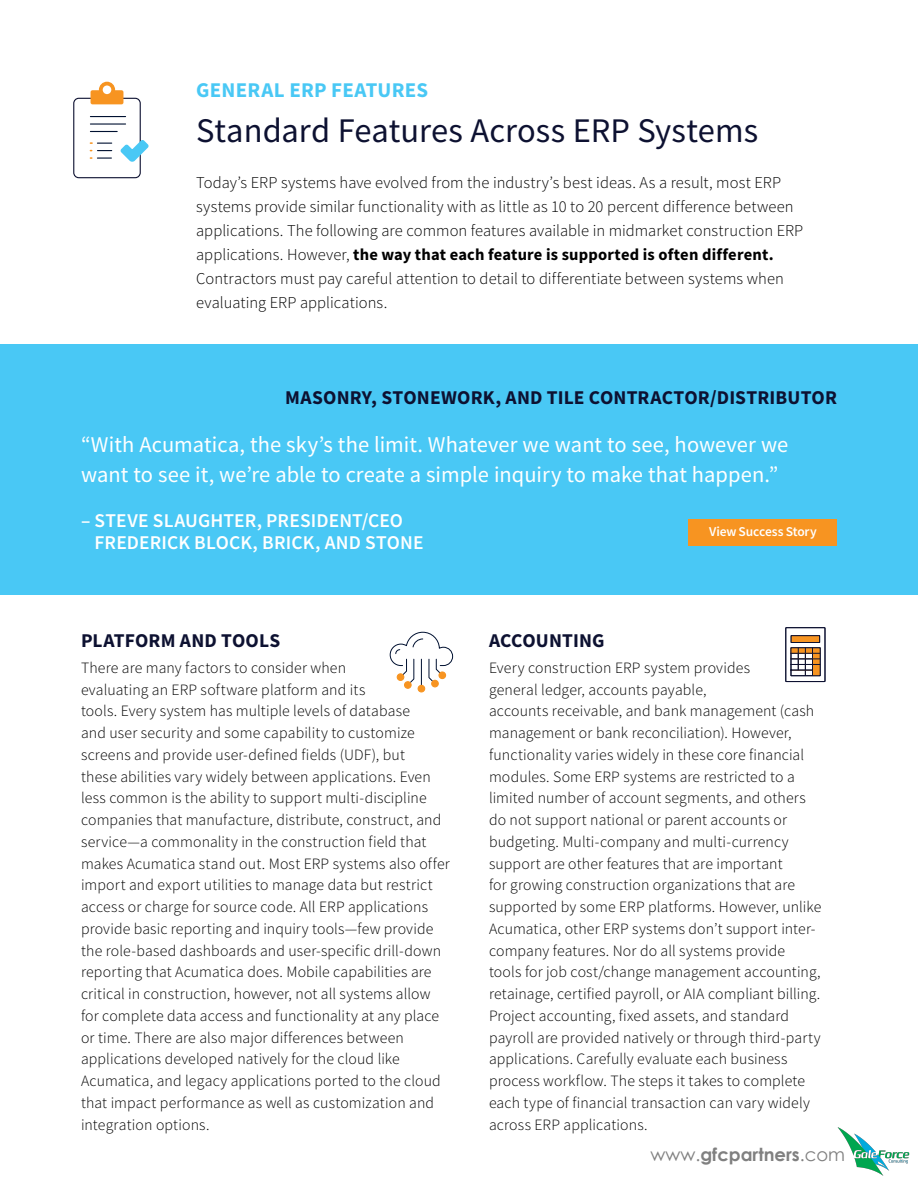
<style>
.page{position:relative;width:918px;height:1188px;background:#fff}
.page>*{position:absolute;margin:0;border:0;box-sizing:border-box;transform-origin:0 0}
.t1{font:34.5px "Source Sans Pro";color:#0d1131}
.t2{font:22.5px/30px "Source Sans Pro";color:#fff}
.t3{font:700 21px "Source Sans Pro";letter-spacing:.01em;color:#49c8f5}
.t4{font:700 19.5px "Source Sans Pro";letter-spacing:.01em;color:#0d1131}
.t5{font:600 19.5px/22.5px "Source Sans Pro";letter-spacing:.005em;color:#fff}
.t6{font:700 18px "Century Gothic";color:#808080}
.t7{font:300 16.5px/24px "Source Sans Pro";letter-spacing:.005em;color:#000}
.t8{font:300 15.75px/21.8px "Source Sans Pro";letter-spacing:.01em;color:#000}
.t9{font:600 13.5px "Source Sans Pro";letter-spacing:-.01em;color:#fff}
.s1{font-weight:700}
.s2{font-weight:400}
</style>
<div class="page">
<div style="left:0;top:344px;width:918px;height:250px;background:#49c8f5"></div>
<div style="left:689px;top:519px;width:148px;height:27px;background:#f79421"></div>
<div style="left:73px;top:98px;width:68px;height:80px;border:1px solid #0d1131;border-radius:5px"></div>
<svg style="left:91px;top:82px;width:32px;height:22px"></svg>
<hr style="left:90px;top:116px;width:36px;height:1px;background:#001131">
<svg style="left:90px;top:131px;width:27px;height:1px"></svg>
<hr style="left:90px;top:123px;width:36px;height:2px;background:#001131">
<svg style="left:90px;top:142px;width:22px;height:2px"></svg>
<svg style="left:90px;top:157px;width:21px;height:2px"></svg>
<svg style="left:98px;top:150px;width:14px;height:1px"></svg>
<svg style="left:120px;top:138px;width:29px;height:26px"></svg>
<svg style="left:389px;top:632px;width:64px;height:56px"></svg>
<div style="left:404px;top:681px;width:8px;height:8px;border:1px solid #f79421;border-radius:50%"></div>
<div style="left:439px;top:672px;width:7px;height:7px;background:#f79421;border-radius:50%"></div>
<div style="left:438px;top:671px;width:8px;height:8px;border:1px solid #f79421;border-radius:50%"></div>
<div style="left:432px;top:680px;width:6px;height:7px;background:#f79421;border-radius:50%"></div>
<div style="left:431px;top:680px;width:8px;height:7px;border:1px solid #f79421;border-radius:50%"></div>
<div style="left:418px;top:685px;width:7px;height:7px;background:#f79421;border-radius:50%"></div>
<div style="left:418px;top:685px;width:7px;height:7px;border:1px solid #f79421;border-radius:50%"></div>
<div style="left:785px;top:627px;width:40px;height:55px;border:1px solid #0d1131"></div>
<div style="left:791px;top:635px;width:29px;height:8px;background:#f79421;border:1px solid #0d1131"></div>
<svg style="left:790px;top:647px;width:31px;height:29px"></svg>
<img style="left:837px;top:1127px;width:73px;height:49px">
<h3 class="t3" style="left:196px;top:76px;width:234px">GENERAL ERP FEATURES</h3>
<h1 class="t1" style="left:196px;top:108px;width:564px">Standard Features Across ERP Systems</h1>
<p class="t7" style="left:196px;top:171px;width:609px">Today’s ERP systems have evolved from the industry’s best ideas. As a result, most ERP systems provide similar functionality with as little as 10 to 20 percent difference between applications. The following are common features available in midmarket construction ERP applications. However, <span class="s1">the way that each feature is supported is often different.<br></span>Contractors must pay careful attention to detail to differentiate between systems when evaluating ERP applications.</p>
<p class="t4" style="left:285px;top:384px;width:553px">MASONRY, STONEWORK, AND TILE CONTRACTOR/DISTRIBUTOR</p>
<h2 class="t2" style="left:81px;top:429px;width:709px">“With Acumatica, the sky’s the limit. Whatever we want to see, however we want to see it, we’re able to create a simple inquiry to make that happen.”</h2>
<p class="t5" style="left:95px;top:509px;width:330px;text-indent:-14px">– STEVE SLAUGHTER, PRESIDENT/CEO<br>FREDERICK BLOCK, BRICK, AND STONE</p>
<p class="t9" style="left:709px;top:523px;width:109px">View Success Story</p>
<p class="t4" style="left:81px;top:627px;width:201px">PLATFORM AND TOOLS</p>
<p class="t8" style="left:81px;top:657px;width:370px">There are many factors to consider when<br>evaluating an ERP software platform and its<br>tools. Every system has multiple levels of database<br>and user security and some capability to customize screens and provide user-defined fields (UDF), but<br>these abilities vary widely between applications. Even less common is the ability to support multi-discipline companies that manufacture, distribute, construct, and service—a commonality in the construction field that makes Acumatica stand out. Most ERP systems also offer import and export utilities to manage data but restrict access or charge for source code. All ERP applications provide basic reporting and inquiry tools—few provide the role-based dashboards and user-specific drill-down reporting that Acumatica does. Mobile capabilities are critical in construction, however, not all systems allow for complete data access and functionality at any place or time. There are also major differences between applications developed natively for the cloud like Acumatica, and legacy applications ported to the cloud that impact performance as well as customization and integration options.</p>
<p class="t4" style="left:489px;top:627px;width:117px">ACCOUNTING</p>
<p class="t8" style="left:489px;top:657px;width:334px">Every construction ERP system provides<br>general ledger, accounts payable,<br>accounts receivable, and bank management (cash management or bank reconciliation). However, functionality varies widely in these core financial modules. Some ERP systems are restricted to a limited number of account segments, and others do not support national or parent accounts or budgeting. Multi-company and multi-currency support are other features that are important<br>for growing construction organizations that are supported by some ERP platforms. However, unlike Acumatica, other ERP systems don’t support inter&shy;company features. Nor do all systems provide tools for job cost/change management accounting, retainage, certified payroll, or AIA compliant billing.<br>Project accounting, fixed assets, and standard payroll are provided natively or through third-party applications. Carefully evaluate each business process workflow. The steps it takes to complete each type of financial transaction can vary widely across ERP applications.</p>
<p class="t6" style="left:651px;top:1141px;width:196px"><span class="s2">www.</span>gfcpartners<span class="s2">.com</span></p>
</div>
